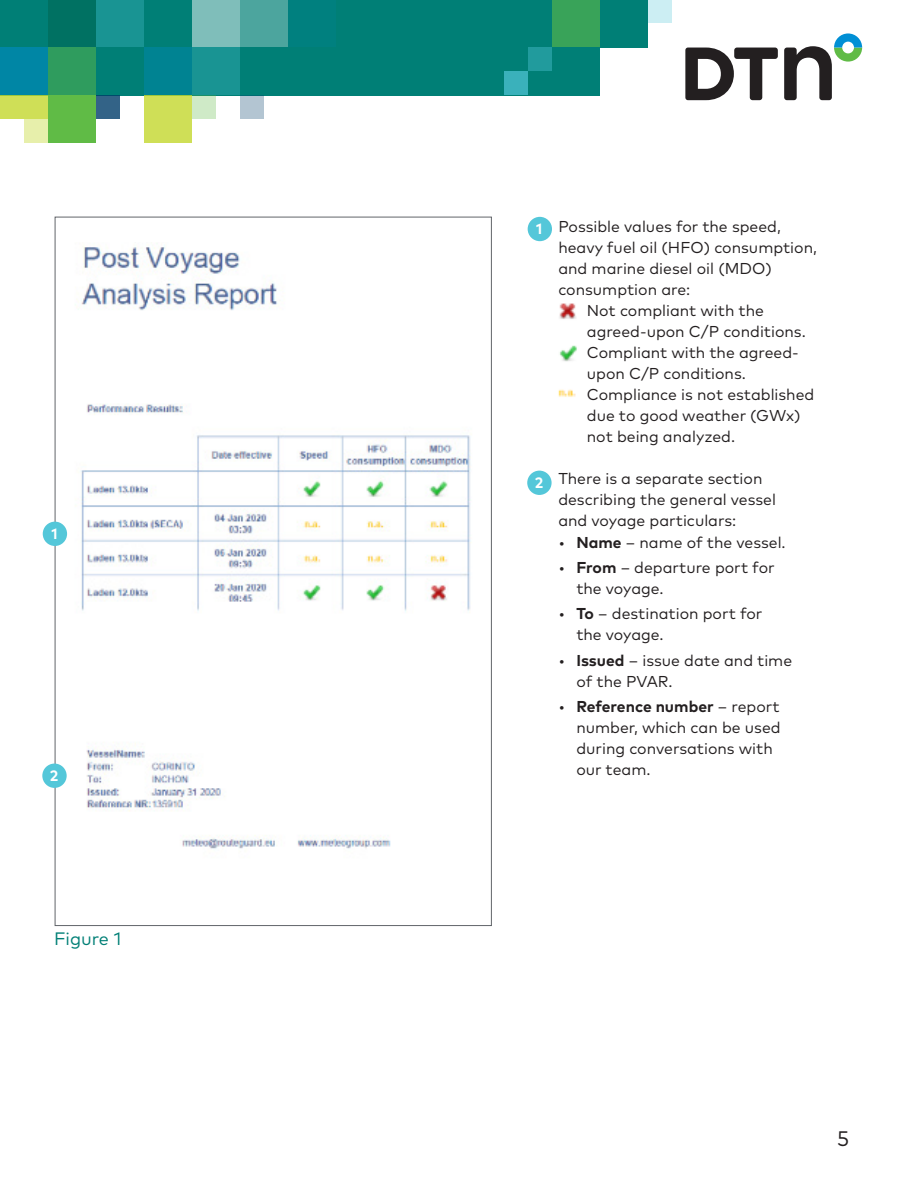
<style>
.page{position:relative;width:918px;height:1188px;background:#fff}
.page>*{position:absolute;margin:0;border:0;box-sizing:border-box;transform-origin:0 0}
.t1{font:21px "Mark Pro";color:#231f20}
.Figure_copy{font:18px "Mark Pro";color:#007f76}
.Body{font:15.75px/21px "Mark Pro";color:#231f20}
.Bullet{font:15.75px/21px "Mark Pro";color:#231f20}
.Body-2{font:700 15px "Mark Pro";color:#fff}
.s1{font-weight:700}
</style>
<div class="page">
<svg style="left:685px;top:48px;width:93px;height:52px"></svg>
<svg style="left:784px;top:33px;width:78px;height:67px"></svg>
<div style="left:0;top:0;width:600px;height:95px;background:#007f76"></div>
<div style="left:192px;top:0;width:48px;height:47px;background:#7fbeba"></div>
<div style="left:240px;top:0;width:48px;height:47px;background:#4ca59e"></div>
<div style="left:600px;top:0;width:48px;height:47px;background:#007f76"></div>
<div style="left:0;top:47px;width:48px;height:48px;background:#0086a5"></div>
<div style="left:96px;top:0;width:48px;height:47px;background:#199493"></div>
<div style="left:24px;top:95px;width:24px;height:24px;background:#cfdf57"></div>
<div style="left:24px;top:119px;width:24px;height:24px;background:#e7efab"></div>
<div style="left:528px;top:47px;width:24px;height:24px;background:#219b9d"></div>
<div style="left:240px;top:95px;width:24px;height:24px;background:#b3c5d2"></div>
<div style="left:192px;top:95px;width:24px;height:24px;background:#cfeac7"></div>
<div style="left:96px;top:95px;width:24px;height:24px;background:#336387"></div>
<div style="left:0;top:95px;width:24px;height:24px;background:#cfdf57"></div>
<div style="left:192px;top:47px;width:48px;height:48px;background:#199493"></div>
<div style="left:288px;top:0;width:48px;height:47px;background:#00807f"></div>
<div style="left:144px;top:47px;width:48px;height:48px;background:#008392"></div>
<div style="left:144px;top:95px;width:48px;height:48px;background:#cfdf57"></div>
<div style="left:48px;top:0;width:48px;height:47px;background:#007162"></div>
<div style="left:552px;top:0;width:48px;height:47px;background:#39a359"></div>
<div style="left:48px;top:47px;width:48px;height:48px;background:#2f9c5e"></div>
<div style="left:48px;top:95px;width:48px;height:48px;background:#60bb46"></div>
<div style="left:648px;top:0;width:24px;height:23px;background:#cceef3"></div>
<div style="left:504px;top:71px;width:24px;height:24px;background:#3ab1bb"></div>
<img style="left:66px;top:245px;width:405px;height:604px">
<img style="left:559px;top:303px;width:17px;height:16px">
<img style="left:558px;top:389px;width:18px;height:8px">
<img style="left:559px;top:345px;width:18px;height:17px">
<div style="left:42px;top:764px;width:25px;height:24px;background:#54c7d9;border-radius:50%"></div>
<div style="left:43px;top:522px;width:24px;height:24px;background:#54c7d9;border-radius:50%"></div>
<div style="left:527px;top:471px;width:25px;height:24px;background:#54c7d9;border-radius:50%"></div>
<div style="left:528px;top:217px;width:24px;height:24px;background:#54c7d9;border-radius:50%"></div>
<p class="Body-2" style="left:51px;top:522px;width:8px">1</p>
<p class="Body-2" style="left:50px;top:764px;width:10px">2</p>
<p class="Figure_copy" style="left:54px;top:926px;width:69px">Figure 1</p>
<p class="Body-2" style="left:536px;top:218px;width:8px">1</p>
<p class="Body-2" style="left:535px;top:471px;width:10px">2</p>
<p class="Body" style="left:558px;top:214px;width:260px">Possible values for the speed, heavy fuel oil (HFO) consumption, and marine diesel oil (MDO) consumption are:</p>
<p class="Body" style="left:587px;top:298px;width:220px">Not compliant with the agreed-upon C/P conditions.</p>
<p class="Body" style="left:587px;top:340px;width:213px">Compliant with the agreed&shy;upon C/P conditions.</p>
<p class="Body" style="left:587px;top:382px;width:229px">Compliance is not established due to good weather (GWx) not being analyzed.</p>
<p class="Body" style="left:558px;top:466px;width:219px">There is a separate section describing the general vessel and voyage particulars:</p>
<p class="Bullet" style="left:558px;top:530px;width:229px">• <span class="s1">Name</span> – name of the vessel.</p>
<p class="Bullet" style="left:576px;top:556px;width:200px;text-indent:-18px">• <span class="s1">From</span> – departure port for the voyage.</p>
<p class="Bullet" style="left:576px;top:602px;width:188px;text-indent:-18px">• <span class="s1">To</span> – destination port for the voyage.</p>
<p class="Bullet" style="left:576px;top:648px;width:217px;text-indent:-18px">• <span class="s1">Issued</span> – issue date and time of the PVAR.</p>
<p class="Bullet" style="left:576px;top:695px;width:206px;text-indent:-18px">• <span class="s1">Reference number</span> – report number, which can be used during conversations with our team.</p>
<h1 class="t1" style="left:837px;top:1123px;width:14px">5</h1>
</div>
